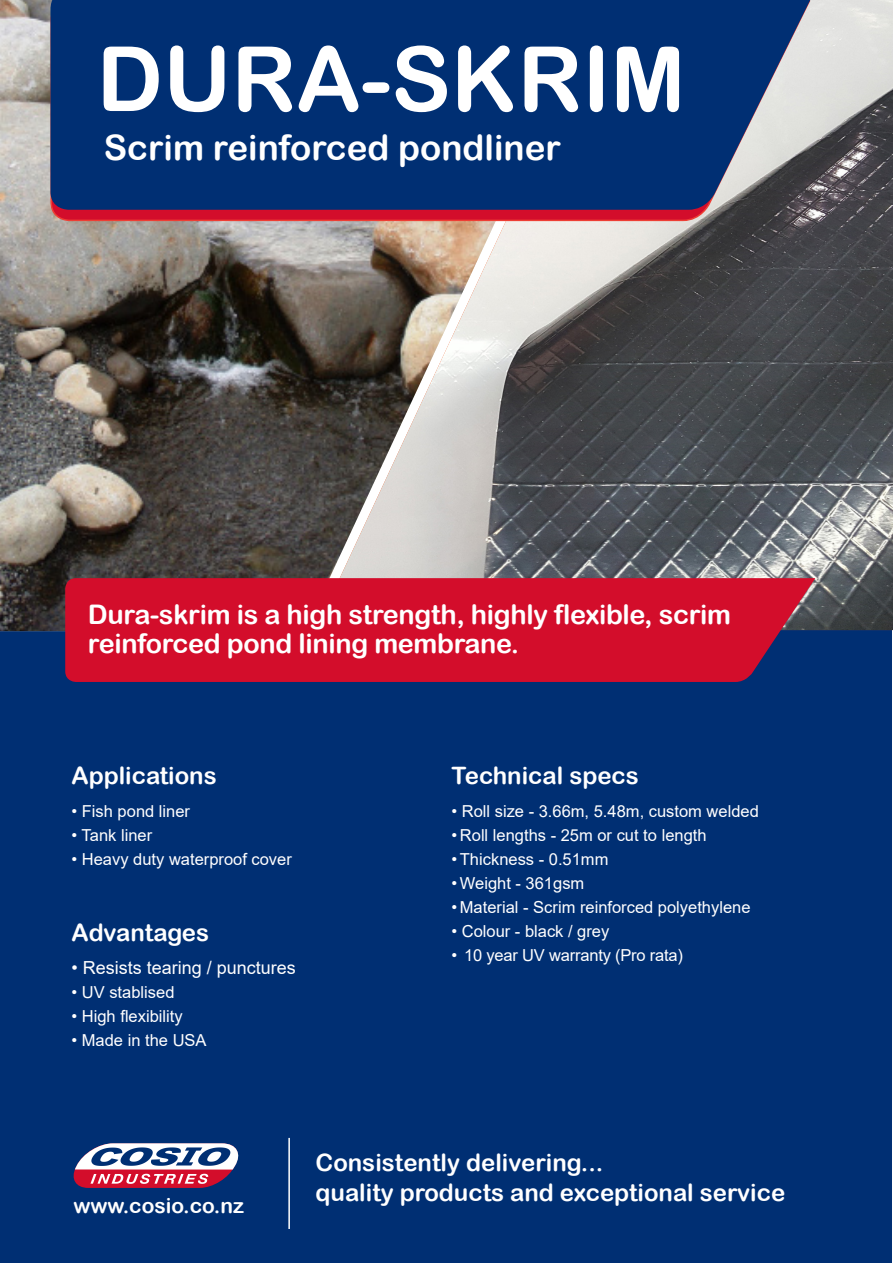
<style>
.page{position:relative;width:893px;height:1263px;background:#fff}
.page>*{position:absolute;margin:0;border:0;box-sizing:border-box;transform-origin:0 0}
.t1{font:90px "Arial Rounded MT Bold";color:#fff}
.t2{font:35.1px "Arial Rounded MT Bold";color:#fff}
.t3{font:27px/28.5px "Arial Rounded MT Bold";letter-spacing:-.01em;color:#fff}
.t4{font:24px "Arial Rounded MT Bold";color:#fff}
.t5{font:21px "Arial Rounded MT Bold";color:#fff}
.t6{font:18px "Arial";color:#fff}
.t7{font:16.5px "Arial";color:#fff}
</style>
<div class="page">
<div style="left:1px;top:630px;width:891px;height:632px;background:#002f73"></div>
<img style="left:599px;top:0;width:294px;height:630px">
<svg style="left:550px;top:222px;width:49px;height:356px;background:#6e6e6f"></svg>
<img style="left:0;top:0;width:550px;height:631px">
<svg style="left:50px;top:210px;width:762px;height:12px;background:#c3293c"></svg>
<svg style="left:50px;top:0;width:766px;height:210px;background:#0e3877"></svg>
<div style="left:65px;top:578px;width:751px;height:104px;background:#d30d2b"></div>
<hr style="left:288px;top:1138px;width:2px;height:91px;background:#fff">
<svg style="left:73px;top:1143px;width:166px;height:45px"></svg>
<p class="t1" style="left:97px;top:26px;width:590px">DURA-SKRIM</p>
<p class="t2" style="left:104px;top:126px;width:459px">Scrim reinforced pondliner</p>
<p class="t3" style="left:88px;top:600px;width:645px">Dura-skrim is a high strength, highly flexible, scrim reinforced pond lining membrane.</p>
<p class="t4" style="left:72px;top:761px;width:147px">Applications</p>
<p class="t7" style="left:72px;top:799px;width:120px">• Fish pond liner</p>
<p class="t7" style="left:72px;top:823px;width:82px">• Tank liner</p>
<p class="t7" style="left:72px;top:847px;width:222px">• Heavy duty waterproof cover</p>
<p class="t4" style="left:72px;top:919px;width:139px">Advantages</p>
<p class="t6" style="left:72px;top:955px;width:226px">• Resists tearing / punctures</p>
<p class="t7" style="left:72px;top:981px;width:104px">• UV stablised</p>
<p class="t7" style="left:72px;top:1005px;width:113px">• High flexibility</p>
<p class="t7" style="left:72px;top:1029px;width:137px">• Made in the USA</p>
<p class="t4" style="left:451px;top:761px;width:189px">Technical specs</p>
<p class="t7" style="left:451px;top:799px;width:309px">• Roll size - 3.66m, 5.48m, custom welded</p>
<p class="t7" style="left:451px;top:823px;width:257px">• Roll lengths - 25m or cut to length</p>
<p class="t7" style="left:451px;top:847px;width:159px">• Thickness - 0.51mm</p>
<p class="t7" style="left:451px;top:871px;width:134px">• Weight - 361gsm</p>
<p class="t7" style="left:451px;top:895px;width:301px">• Material - Scrim reinforced polyethylene</p>
<p class="t7" style="left:451px;top:919px;width:159px">• Colour - black / grey</p>
<p class="t7" style="left:451px;top:943px;width:233px">• 10 year UV warranty (Pro rata)</p>
<p class="t5" style="left:73px;top:1193px;width:172px">www.cosio.co.nz</p>
<p class="t4" style="left:316px;top:1148px;width:289px">Consistently delivering...</p>
<p class="t4" style="left:316px;top:1178px;width:471px">quality products and exceptional service</p>
</div>
